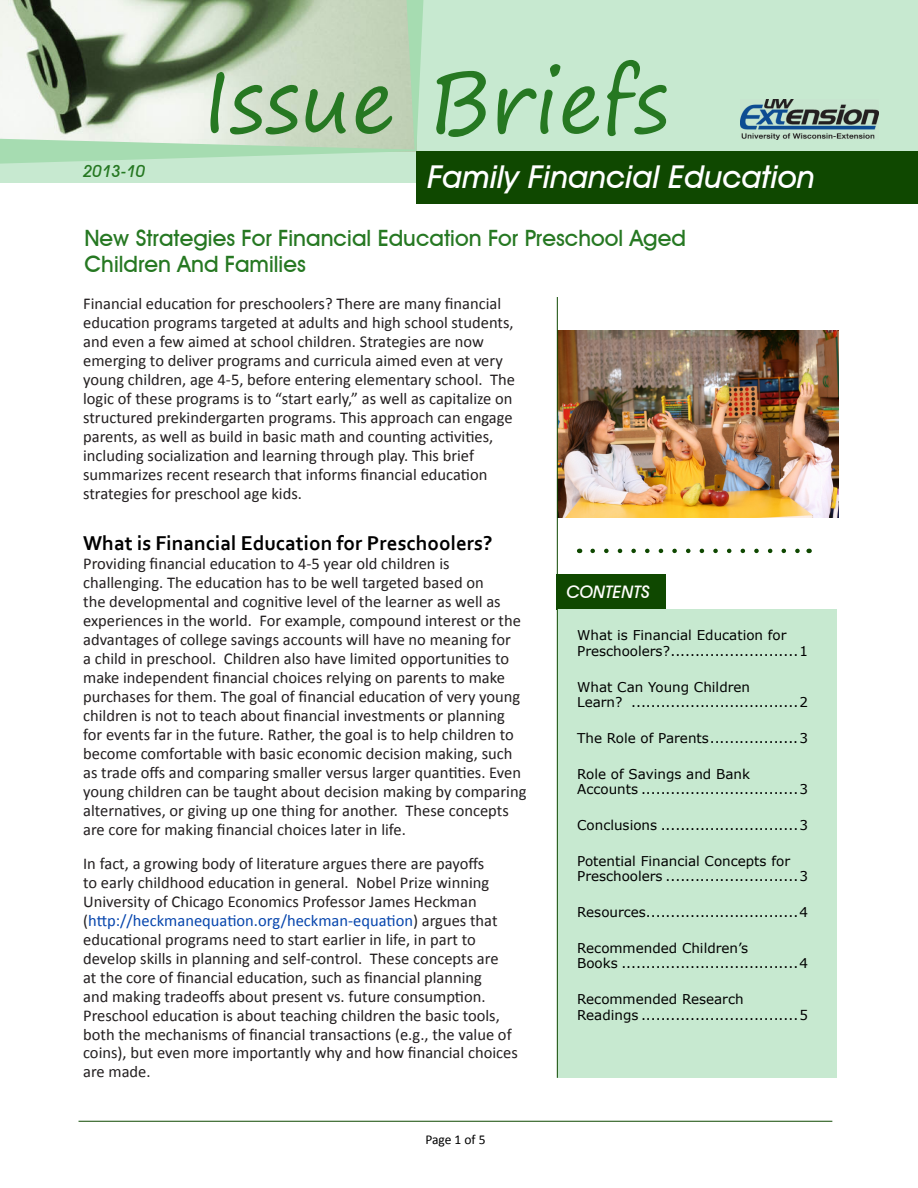
<style>
.page{position:relative;width:918px;height:1188px;background:#fff}
.page>*{position:absolute;margin:0;border:0;box-sizing:border-box;transform-origin:0 0}
.t1{font:84px "Segoe Print";color:#267822}
.t2{font:italic 500 31.5px "Avant Garde IT Cby BT";color:#fff}
.Heading_1{font:500 22.5px/25.8px "Avant Garde IT Cby BT";color:#267822}
.Heading_2{font:700 21px "Corbel";color:#000}
.t3{font:italic 500 17.25px "Avant Garde IT Cby BT";color:#fffefc}
.t4{font:16.5px/19px "Calibri";color:#231f20}
.t5{font:italic 500 16.5px "Avant Garde IT Cby BT";color:#267822}
.t6{font:13.5px/15.6px "Verdana";color:#000}
.Heading_3{font:13.5px "Calibri";letter-spacing:-.005em;color:#000}
.s1{color:#0645ad}
</style>
<div class="page">
<hr style="left:79px;top:1121px;width:753px;height:1px;background:#0f4800">
<div style="left:393px;top:0;width:525px;height:54px;background:#c7e9d0"></div>
<div style="left:0;top:31px;width:918px;height:152px;background:#c7e9d0"></div>
<div style="left:417px;top:152px;width:501px;height:52px;background:#0f4800"></div>
<svg style="left:0;top:0;width:427px;height:164px"></svg>
<img style="left:740px;top:99px;width:139px;height:41px">
<div style="left:557px;top:575px;width:109px;height:35px;background:#0f4800"></div>
<div style="left:557px;top:610px;width:279px;height:468px;background:#c7e9d0"></div>
<svg style="left:593px;top:549px;width:207px;height:4px"></svg>
<img style="left:558px;top:331px;width:280px;height:187px">
<hr style="left:557px;top:297px;width:1px;height:781px;background:#0f4800">
<p class="t5" style="left:83px;top:161px;width:64px">2013-10</p>
<h1 class="t1" style="left:202px;top:27px;width:468px">Issue Briefs</h1>
<h2 class="t2" style="left:428px;top:158px;width:389px">Family Financial Education</h2>
<p class="Heading_1" style="left:84px;top:225px;width:603px">New Strategies For Financial Education For Preschool Aged<br>Children And Families</p>
<p class="t4" style="left:83px;top:295px;width:433px">Financial education for preschoolers? There are many financial education programs targeted at adults and high school students, and even a few aimed at school children. Strategies are now emerging to deliver programs and curricula aimed even at very young children, age 4-5, before entering elementary school. The logic of these programs is to “start early,” as well as capitalize on structured prekindergarten programs. This approach can engage parents, as well as build in basic math and counting activities, including socialization and learning through play. This brief summarizes recent research that informs financial education strategies for preschool age kids.</p>
<p class="Heading_2" style="left:83px;top:530px;width:411px">What is Financial Education for Preschoolers?</p>
<p class="t4" style="left:83px;top:554px;width:445px">Providing financial education to 4-5 year old children is challenging. The education has to be well targeted based on<br>the developmental and cognitive level of the learner as well as experiences in the world. For example, compound interest or the advantages of college savings accounts will have no meaning for<br>a child in preschool. Children also have limited opportunities to make independent financial choices relying on parents to make purchases for them. The goal of financial education of very young children is not to teach about financial investments or planning for events far in the future. Rather, the goal is to help children to become comfortable with basic economic decision making, such as trade offs and comparing smaller versus larger quantities. Even young children can be taught about decision making by comparing alternatives, or giving up one thing for another. These concepts are core for making financial choices later in life.</p>
<p class="t4" style="left:83px;top:854px;width:436px">In fact, a growing body of literature argues there are payoffs<br>to early childhood education in general. Nobel Prize winning University of Chicago Economics Professor James Heckman (<span class="s1">http://heckmanequation.org/heckman-equation</span>) argues that educational programs need to start earlier in life, in part to develop skills in planning and self-control. These concepts are<br>at the core of financial education, such as financial planning<br>and making tradeoffs about present vs. future consumption.<br>Preschool education is about teaching children the basic tools, both the mechanisms of financial transactions (e.g., the value of coins), but even more importantly why and how financial choices are made.</p>
<p class="Heading_3" style="left:425px;top:1131px;width:62px">Page 1 of 5</p>
<p class="t3" style="left:567px;top:581px;width:84px">CONTENTS</p>
<p class="t6" style="left:577px;top:627px;width:233px">What is Financial Education for<br>Preschoolers?..........................1</p>
<p class="t6" style="left:577px;top:679px;width:233px">What Can Young Children<br>Learn? ..................................2</p>
<p class="t6" style="left:577px;top:730px;width:233px">The Role of Parents..................3</p>
<p class="t6" style="left:577px;top:766px;width:233px">Role of Savings and Bank<br>Accounts ................................3</p>
<p class="t6" style="left:577px;top:817px;width:233px">Conclusions ............................3</p>
<p class="t6" style="left:577px;top:853px;width:233px">Potential Financial Concepts for<br>Preschoolers ...........................3</p>
<p class="t6" style="left:577px;top:904px;width:233px">Resources...............................4</p>
<p class="t6" style="left:577px;top:940px;width:233px">Recommended Children’s<br>Books ....................................4</p>
<p class="t6" style="left:577px;top:991px;width:233px">Recommended Research<br>Readings ................................5</p>
</div>
